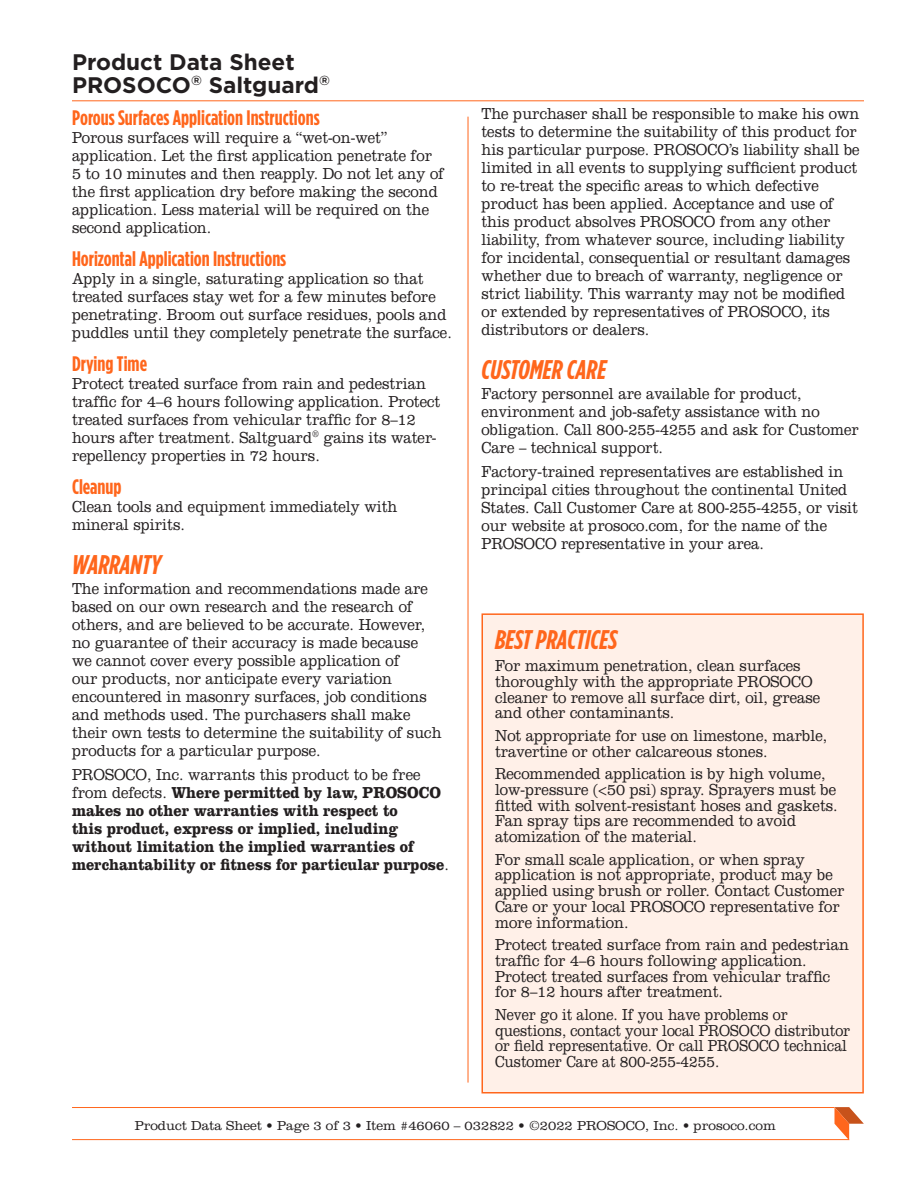
<style>
.page{position:relative;width:918px;height:1188px;background:#fff}
.page>*{position:absolute;margin:0;border:0;box-sizing:border-box;transform-origin:0 0}
._04_Section_Header{font:italic 700 27px "Gotham Condensed";color:#ff661c}
._02_5_Product_Name_2{font:700 22.5px "Gotham";color:#231f20}
._05_Sub-Header{font:700 21px "Gotham Condensed";color:#ff661c}
._06_Body_Copy{font:300 16.5px/18px "Clarendon LT Std";color:#231f20;scale:.9 1}
._80_Side_Box_Body_Co{font:300 16.5px/15.8px "Clarendon LT Std";color:#231f20;scale:.9 1}
._06_Body_Copy-2{font:700 16.5px/18px "Clarendon LT Std";color:#231f20;scale:.9 1}
._80_Side_Box_Body_Co-2{font:300 16.5px/15.8px "Clarendon LT Std";color:#231f20;scale:.86 1}
._99_Item_Box{font:300 13.5px "Clarendon LT Std";color:#231f20}
.s1{font-weight:300}
</style>
<div class="page">
<hr style="left:468px;top:117px;width:1px;height:966px;background:#ff661c">
<hr style="left:72px;top:100px;width:792px;height:1px;background:#ff661c">
<hr style="left:72px;top:1139px;width:777px;height:1px;background:#ff661c">
<hr style="left:72px;top:1107px;width:762px;height:1px;background:#ff661c">
<svg style="left:834px;top:1107px;width:30px;height:33px"></svg>
<div style="left:482px;top:613px;width:382px;height:481px;background:#fff0e8;border:2px solid #ff661c"></div>
<p class="_02_5_Product_Name_2" style="left:72px;top:49px;width:224px">Product Data Sheet</p>
<p class="_02_5_Product_Name_2" style="left:72px;top:72px;width:260px">PROSOCO<sup>®</sup> Saltguard<sup>®</sup></p>
<p class="_05_Sub-Header" style="left:72px;top:105px;width:249px">Porous Surfaces Application Instructions</p>
<p class="_06_Body_Copy" style="left:72px;top:128px;width:415px">Porous surfaces will require a “wet-on-wet” application. Let the first application penetrate for 5 to 10 minutes and then reapply. Do not let any of the first application dry before making the second application. Less material will be required on the second application.</p>
<p class="_05_Sub-Header" style="left:72px;top:246px;width:216px">Horizontal Application Instructions</p>
<p class="_06_Body_Copy" style="left:72px;top:269px;width:424px">Apply in a single, saturating application so that treated surfaces stay wet for a few minutes before penetrating. Broom out surface residues, pools and puddles until they completely penetrate the surface.</p>
<p class="_05_Sub-Header" style="left:72px;top:351px;width:77px">Drying Time</p>
<p class="_06_Body_Copy" style="left:72px;top:374px;width:411px">Protect treated surface from rain and pedestrian traffic for 4–6 hours following application. Protect treated surfaces from vehicular traffic for 8–12 hours after treatment. Saltguard<sup>®</sup> gains its water&shy;repellency properties in 72 hours.</p>
<p class="_05_Sub-Header" style="left:72px;top:474px;width:51px">Cleanup</p>
<p class="_06_Body_Copy" style="left:72px;top:497px;width:363px">Clean tools and equipment immediately with mineral spirits.</p>
<p class="_04_Section_Header" style="left:72px;top:549px;width:91px">WARRANTY</p>
<p class="_06_Body_Copy" style="left:72px;top:579px;width:412px">The information and recommendations made are based on our own research and the research of others, and are believed to be accurate. However, no guarantee of their accuracy is made because we cannot cover every possible application of<br>our products, nor anticipate every variation encountered in masonry surfaces, job conditions and methods used. The purchasers shall make their own tests to determine the suitability of such products for a particular purpose.</p>
<p class="_06_Body_Copy-2" style="left:72px;top:766px;width:420px"><span class="s1">PROSOCO, Inc. warrants this product to be free from defects.</span> Where permitted by law, PROSOCO makes no other warranties with respect to<br>this product, express or implied, including without limitation the implied warranties of merchantability or fitness for particular purpose<span class="s1">.</span></p>
<p class="_06_Body_Copy" style="left:482px;top:104px;width:422px">The purchaser shall be responsible to make his own tests to determine the suitability of this product for his particular purpose. PROSOCO’s liability shall be limited in all events to supplying sufficient product to re-treat the specific areas to which defective product has been applied. Acceptance and use of this product absolves PROSOCO from any other liability, from whatever source, including liability for incidental, consequential or resultant damages whether due to breach of warranty, negligence or strict liability. This warranty may not be modified or extended by representatives of PROSOCO, its distributors or dealers.</p>
<p class="_04_Section_Header" style="left:482px;top:354px;width:126px">CUSTOMER CARE</p>
<p class="_06_Body_Copy" style="left:482px;top:384px;width:421px">Factory personnel are available for product, environment and job-safety assistance with no obligation. Call 800-255-4255 and ask for Customer Care – technical support.</p>
<p class="_06_Body_Copy" style="left:482px;top:463px;width:420px">Factory-trained representatives are established in principal cities throughout the continental United States. Call Customer Care at 800-255-4255, or visit our website at prosoco.com, for the name of the PROSOCO representative in your area.</p>
<p class="_04_Section_Header" style="left:495px;top:623px;width:124px">BEST PRACTICES</p>
<p class="_80_Side_Box_Body_Co" style="left:495px;top:658px;width:363px">For maximum penetration, clean surfaces thoroughly with the appropriate PROSOCO cleaner to remove all surface dirt, oil, grease and other contaminants.</p>
<p class="_80_Side_Box_Body_Co" style="left:495px;top:727px;width:371px">Not appropriate for use on limestone, marble, travertine or other calcareous stones.</p>
<p class="_80_Side_Box_Body_Co" style="left:495px;top:766px;width:382px">Recommended application is by high volume, low-pressure (&lt;50 psi) spray. Sprayers must be fitted with solvent-resistant hoses and gaskets.<br>Fan spray tips are recommended to avoid atomization of the material.</p>
<p class="_80_Side_Box_Body_Co" style="left:495px;top:851px;width:390px">For small scale application, or when spray application is not appropriate, product may be applied using brush or roller. Contact Customer Care or your local PROSOCO representative for more information.</p>
<p class="_80_Side_Box_Body_Co" style="left:495px;top:937px;width:395px">Protect treated surface from rain and pedestrian traffic for 4–6 hours following application.<br>Protect treated surfaces from vehicular traffic for 8–12 hours after treatment.</p>
<p class="_80_Side_Box_Body_Co-2" style="left:495px;top:1006px;width:415px">Never go it alone. If you have problems or questions, contact your local PROSOCO distributor or field representative. Or call PROSOCO technical Customer Care at 800-255-4255.</p>
<p class="_99_Item_Box" style="left:135px;top:1117px;width:643px">Product Data Sheet • Page 3 of 3 • Item #46060 – 032822 • ©2022 PROSOCO, Inc. • prosoco.com</p>
</div>
